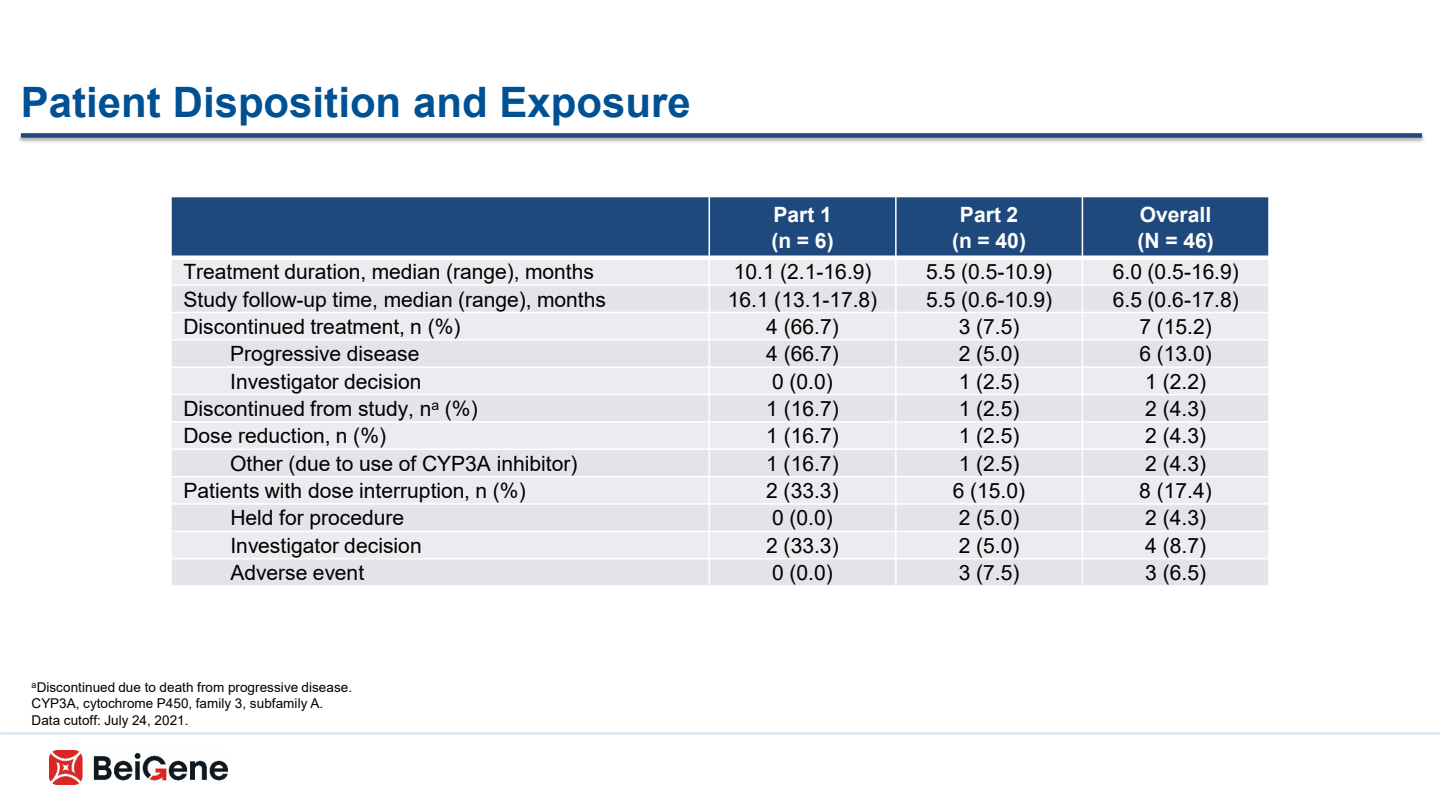
<style>
.page{position:relative;width:1440px;height:810px;background:#fff}
.page>*{position:absolute;margin:0;border:0;box-sizing:border-box;transform-origin:0 0}
.t1{font:700 42px "Arial";color:#005193}
.t2{font:21px "Arial";color:#000}
.t3{font:700 21px/25.2px "Arial";color:#fff}
.t4{font:13.5px "Arial";letter-spacing:.005em;color:#000}
</style>
<div class="page">
<hr style="left:0;top:732px;width:1440px;height:3px;background:#d9e5ef">
<img style="left:50px;top:751px;width:178px;height:33px">
<div style="left:21px;top:133px;width:1401px;height:5px;background:#1f497d"></div>
<div style="left:171px;top:197px;width:538px;height:61px;background:#1f497d"></div>
<div style="left:709px;top:197px;width:187px;height:61px;background:#1f497d"></div>
<div style="left:896px;top:197px;width:186px;height:61px;background:#1f497d"></div>
<div style="left:1082px;top:197px;width:187px;height:61px;background:#1f497d"></div>
<div style="left:171px;top:258px;width:538px;height:27px;background:#ececf0"></div>
<div style="left:709px;top:258px;width:187px;height:27px;background:#ececf0"></div>
<div style="left:896px;top:258px;width:186px;height:27px;background:#ececf0"></div>
<div style="left:1082px;top:258px;width:187px;height:27px;background:#ececf0"></div>
<div style="left:171px;top:285px;width:538px;height:27px;background:#e3e3e9"></div>
<div style="left:709px;top:285px;width:187px;height:27px;background:#e3e3e9"></div>
<div style="left:896px;top:285px;width:186px;height:27px;background:#e3e3e9"></div>
<div style="left:1082px;top:285px;width:187px;height:27px;background:#e3e3e9"></div>
<div style="left:171px;top:312px;width:538px;height:28px;background:#ececf0"></div>
<div style="left:709px;top:312px;width:187px;height:28px;background:#ececf0"></div>
<div style="left:896px;top:312px;width:186px;height:28px;background:#ececf0"></div>
<div style="left:1082px;top:312px;width:187px;height:28px;background:#ececf0"></div>
<div style="left:171px;top:340px;width:538px;height:27px;background:#e3e3e9"></div>
<div style="left:709px;top:340px;width:187px;height:27px;background:#e3e3e9"></div>
<div style="left:896px;top:340px;width:186px;height:27px;background:#e3e3e9"></div>
<div style="left:1082px;top:340px;width:187px;height:27px;background:#e3e3e9"></div>
<div style="left:171px;top:367px;width:538px;height:28px;background:#ececf0"></div>
<div style="left:709px;top:367px;width:187px;height:28px;background:#ececf0"></div>
<div style="left:896px;top:367px;width:186px;height:28px;background:#ececf0"></div>
<div style="left:1082px;top:367px;width:187px;height:28px;background:#ececf0"></div>
<div style="left:171px;top:395px;width:538px;height:27px;background:#e3e3e9"></div>
<div style="left:709px;top:395px;width:187px;height:27px;background:#e3e3e9"></div>
<div style="left:896px;top:395px;width:186px;height:27px;background:#e3e3e9"></div>
<div style="left:1082px;top:395px;width:187px;height:27px;background:#e3e3e9"></div>
<div style="left:171px;top:422px;width:538px;height:27px;background:#ececf0"></div>
<div style="left:709px;top:422px;width:187px;height:27px;background:#ececf0"></div>
<div style="left:896px;top:422px;width:186px;height:27px;background:#ececf0"></div>
<div style="left:1082px;top:422px;width:187px;height:27px;background:#ececf0"></div>
<div style="left:171px;top:449px;width:538px;height:28px;background:#e3e3e9"></div>
<div style="left:709px;top:449px;width:187px;height:28px;background:#e3e3e9"></div>
<div style="left:896px;top:449px;width:186px;height:28px;background:#e3e3e9"></div>
<div style="left:1082px;top:449px;width:187px;height:28px;background:#e3e3e9"></div>
<div style="left:171px;top:477px;width:538px;height:27px;background:#ececf0"></div>
<div style="left:709px;top:477px;width:187px;height:27px;background:#ececf0"></div>
<div style="left:896px;top:477px;width:186px;height:27px;background:#ececf0"></div>
<div style="left:1082px;top:477px;width:187px;height:27px;background:#ececf0"></div>
<div style="left:171px;top:504px;width:538px;height:27px;background:#e3e3e9"></div>
<div style="left:709px;top:504px;width:187px;height:27px;background:#e3e3e9"></div>
<div style="left:896px;top:504px;width:186px;height:27px;background:#e3e3e9"></div>
<div style="left:1082px;top:504px;width:187px;height:27px;background:#e3e3e9"></div>
<div style="left:171px;top:531px;width:538px;height:28px;background:#ececf0"></div>
<div style="left:709px;top:531px;width:187px;height:28px;background:#ececf0"></div>
<div style="left:896px;top:531px;width:186px;height:28px;background:#ececf0"></div>
<div style="left:1082px;top:531px;width:187px;height:28px;background:#ececf0"></div>
<div style="left:171px;top:559px;width:538px;height:27px;background:#e3e3e9"></div>
<div style="left:709px;top:559px;width:187px;height:27px;background:#e3e3e9"></div>
<div style="left:896px;top:559px;width:186px;height:27px;background:#e3e3e9"></div>
<div style="left:1082px;top:559px;width:187px;height:27px;background:#e3e3e9"></div>
<hr style="left:709px;top:196px;width:1px;height:391px;background:#fff">
<hr style="left:895px;top:196px;width:2px;height:391px;background:#fff">
<hr style="left:1082px;top:196px;width:1px;height:391px;background:#fff">
<hr style="left:170px;top:256px;width:1100px;height:4px;background:#fff">
<hr style="left:170px;top:284px;width:1100px;height:2px;background:#fff">
<hr style="left:170px;top:312px;width:1100px;height:1px;background:#fff">
<hr style="left:170px;top:339px;width:1100px;height:2px;background:#fff">
<hr style="left:170px;top:366px;width:1100px;height:2px;background:#fff">
<hr style="left:170px;top:394px;width:1100px;height:1px;background:#fff">
<hr style="left:170px;top:421px;width:1100px;height:2px;background:#fff">
<hr style="left:170px;top:449px;width:1100px;height:1px;background:#fff">
<hr style="left:170px;top:476px;width:1100px;height:1px;background:#fff">
<hr style="left:170px;top:503px;width:1100px;height:2px;background:#fff">
<hr style="left:170px;top:531px;width:1100px;height:1px;background:#fff">
<hr style="left:170px;top:558px;width:1100px;height:1px;background:#fff">
<hr style="left:170px;top:196px;width:2px;height:391px;background:#fff">
<hr style="left:1268px;top:196px;width:2px;height:391px;background:#fff">
<hr style="left:170px;top:585px;width:1100px;height:2px;background:#fff">
<h2 class="t1" style="left:21px;top:73px;width:671px">Patient Disposition and Exposure</h2>
<p class="t3" style="left:771px;top:203px;width:64px">Part 1 (n = 6)</p>
<p class="t3" style="left:960px;top:203px;width:60px">Part 2</p>
<p class="t3" style="left:952px;top:228px;width:75px">(n = 40)</p>
<p class="t3" style="left:1140px;top:203px;width:73px">Overall</p>
<p class="t3" style="left:1138px;top:228px;width:78px">(N = 46)</p>
<p class="t2" style="left:183px;top:257px;width:412px">Treatment duration, median (range), months</p>
<p class="t2" style="left:734px;top:257px;width:139px">10.1 (2.1-16.9)</p>
<p class="t2" style="left:926px;top:257px;width:127px">5.5 (0.5-10.9)</p>
<p class="t2" style="left:1113px;top:257px;width:127px">6.0 (0.5-16.9)</p>
<p class="t2" style="left:183px;top:285px;width:424px">Study follow-up time, median (range), months</p>
<p class="t2" style="left:728px;top:285px;width:151px">16.1 (13.1-17.8)</p>
<p class="t2" style="left:926px;top:285px;width:127px">5.5 (0.6-10.9)</p>
<p class="t2" style="left:1113px;top:285px;width:127px">6.5 (0.6-17.8)</p>
<p class="t2" style="left:183px;top:312px;width:279px">Discontinued treatment, n (%)</p>
<p class="t2" style="left:766px;top:312px;width:74px">4 (66.7)</p>
<p class="t2" style="left:959px;top:312px;width:62px">3 (7.5)</p>
<p class="t2" style="left:1139px;top:312px;width:74px">7 (15.2)</p>
<p class="t2" style="left:230px;top:339px;width:191px">Progressive disease</p>
<p class="t2" style="left:766px;top:339px;width:74px">4 (66.7)</p>
<p class="t2" style="left:959px;top:339px;width:62px">2 (5.0)</p>
<p class="t2" style="left:1139px;top:339px;width:74px">6 (13.0)</p>
<p class="t2" style="left:230px;top:367px;width:193px">Investigator decision</p>
<p class="t2" style="left:772px;top:367px;width:62px">0 (0.0)</p>
<p class="t2" style="left:959px;top:367px;width:62px">1 (2.5)</p>
<p class="t2" style="left:1145px;top:367px;width:62px">1 (2.2)</p>
<p class="t2" style="left:183px;top:394px;width:296px">Discontinued from study, n<sup>a</sup> (%)</p>
<p class="t2" style="left:766px;top:394px;width:74px">1 (16.7)</p>
<p class="t2" style="left:959px;top:394px;width:62px">1 (2.5)</p>
<p class="t2" style="left:1145px;top:394px;width:62px">2 (4.3)</p>
<p class="t2" style="left:183px;top:421px;width:204px">Dose reduction, n (%)</p>
<p class="t2" style="left:766px;top:421px;width:74px">1 (16.7)</p>
<p class="t2" style="left:959px;top:421px;width:62px">1 (2.5)</p>
<p class="t2" style="left:1145px;top:421px;width:62px">2 (4.3)</p>
<p class="t2" style="left:230px;top:449px;width:349px">Other (due to use of CYP3A inhibitor)</p>
<p class="t2" style="left:766px;top:449px;width:74px">1 (16.7)</p>
<p class="t2" style="left:959px;top:449px;width:62px">1 (2.5)</p>
<p class="t2" style="left:1145px;top:449px;width:62px">2 (4.3)</p>
<p class="t2" style="left:183px;top:476px;width:344px">Patients with dose interruption, n (%)</p>
<p class="t2" style="left:766px;top:476px;width:74px">2 (33.3)</p>
<p class="t2" style="left:953px;top:476px;width:74px">6 (15.0)</p>
<p class="t2" style="left:1139px;top:476px;width:74px">8 (17.4)</p>
<p class="t2" style="left:230px;top:504px;width:175px">Held for procedure</p>
<p class="t2" style="left:772px;top:504px;width:62px">0 (0.0)</p>
<p class="t2" style="left:959px;top:504px;width:62px">2 (5.0)</p>
<p class="t2" style="left:1145px;top:504px;width:62px">2 (4.3)</p>
<p class="t2" style="left:230px;top:531px;width:193px">Investigator decision</p>
<p class="t2" style="left:766px;top:531px;width:74px">2 (33.3)</p>
<p class="t2" style="left:959px;top:531px;width:62px">2 (5.0)</p>
<p class="t2" style="left:1145px;top:531px;width:62px">4 (8.7)</p>
<p class="t2" style="left:230px;top:558px;width:135px">Adverse event</p>
<p class="t2" style="left:772px;top:558px;width:62px">0 (0.0)</p>
<p class="t2" style="left:959px;top:558px;width:62px">3 (7.5)</p>
<p class="t2" style="left:1145px;top:558px;width:62px">3 (6.5)</p>
<p class="t4" style="left:32px;top:678px;width:322px"><sup>a</sup>Discontinued due to death from progressive disease.</p>
<p class="t4" style="left:32px;top:694px;width:293px">CYP3A, cytochrome P450, family 3, subfamily A.</p>
<p class="t4" style="left:32px;top:711px;width:158px">Data cutoff: July 24, 2021.</p>
</div>
